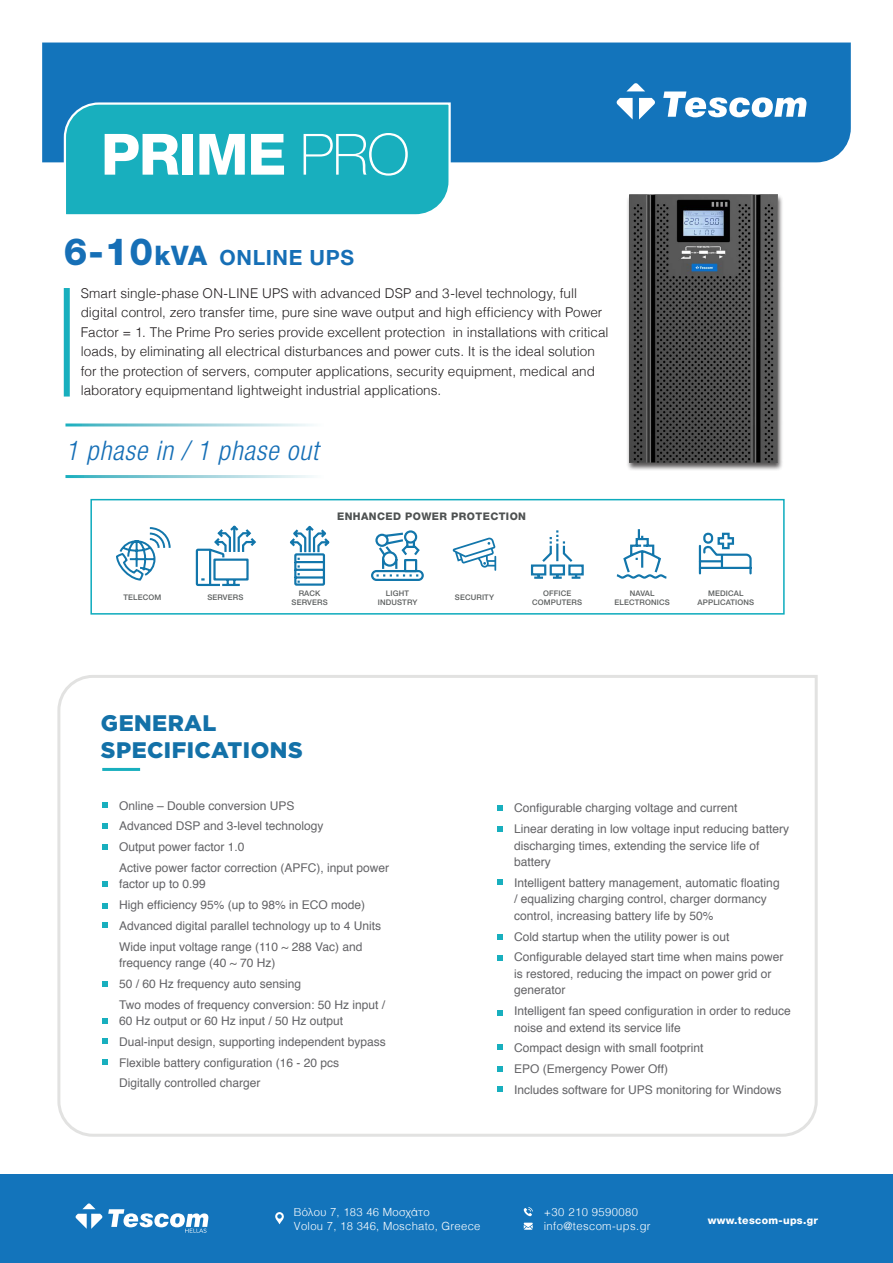
<style>
.page{position:relative;width:893px;height:1263px;background:#fff}
.page>*{position:absolute;margin:0;border:0;box-sizing:border-box;transform-origin:0 0}
.t1{font:800 57px "Helvetica Neue LT Pro";letter-spacing:-.02em;color:#fff}
.t2{font:italic 300 condensed 27px "Helvetica Neue LT Pro";letter-spacing:.03em;color:#166fb6}
.t3{font:900 22.5px "Gotham Greek";letter-spacing:.02em;color:#1371a8}
.t4{font:700 21px "Helvetica Neue LT Pro";letter-spacing:.03em;color:#166fb6}
.Box02_Text{font:300 13.5px/19.5px "Helvetica";color:#231f20}
.t5{font:12px/16.5px "Helvetica";color:#636366}
.t6{font:300 11.25px "Helvetica";letter-spacing:.025em;color:#fff}
.t7{font:800 10.5px "Helvetica Neue LT Pro";letter-spacing:.04em;color:#4f5252}
.t8{font:800 10.5px "Helvetica Neue LT Pro";letter-spacing:.03em;color:#fff}
.t9{font:500 7.65px/9.3px "Helvetica Neue";letter-spacing:.02em;color:#5c5f5f;text-align:center}
.s1{font-weight:100}
.s2{font-weight:800;font-size:37.5px}
.s3{font-weight:800;font-size:27px}
</style>
<div class="page">
<div style="left:626px;top:195px;width:157px;height:277px;background:#231f20;opacity:.75"></div>
<img style="left:629px;top:195px;width:148px;height:268px">
<div style="left:0;top:1174px;width:893px;height:89px;background:#1374bb"></div>
<svg style="left:275px;top:1212px;width:9px;height:12px"></svg>
<svg style="left:524px;top:1207px;width:9px;height:9px"></svg>
<svg style="left:524px;top:1223px;width:9px;height:7px"></svg>
<svg style="left:75px;top:1203px;width:133px;height:30px"></svg>
<div style="left:42px;top:43px;width:809px;height:119px;background:#1374bb"></div>
<svg style="left:63px;top:101px;width:389px;height:114px;background:#22b1c0"></svg>
<svg style="left:57px;top:675px;width:761px;height:462px"></svg>
<hr style="left:102px;top:768px;width:38px;height:3px;background:#18afbe">
<svg style="left:102px;top:903px;width:6px;height:6px"></svg>
<svg style="left:497px;top:1044px;width:6px;height:6px"></svg>
<svg style="left:497px;top:1066px;width:6px;height:6px"></svg>
<svg style="left:497px;top:1086px;width:6px;height:6px"></svg>
<svg style="left:102px;top:922px;width:6px;height:6px"></svg>
<svg style="left:102px;top:823px;width:6px;height:6px"></svg>
<svg style="left:497px;top:955px;width:6px;height:6px"></svg>
<svg style="left:102px;top:844px;width:6px;height:6px"></svg>
<svg style="left:102px;top:881px;width:6px;height:6px"></svg>
<svg style="left:497px;top:1010px;width:6px;height:5px"></svg>
<svg style="left:102px;top:802px;width:6px;height:6px"></svg>
<svg style="left:497px;top:934px;width:6px;height:5px"></svg>
<svg style="left:497px;top:879px;width:6px;height:6px"></svg>
<svg style="left:497px;top:826px;width:6px;height:6px"></svg>
<svg style="left:497px;top:805px;width:6px;height:6px"></svg>
<div style="left:64px;top:288px;width:6px;height:108px;background:#18afbe"></div>
<svg style="left:102px;top:981px;width:6px;height:6px"></svg>
<svg style="left:102px;top:1017px;width:6px;height:6px"></svg>
<svg style="left:102px;top:1059px;width:6px;height:6px"></svg>
<svg style="left:102px;top:1038px;width:6px;height:6px"></svg>
<svg style="left:116px;top:527px;width:55px;height:54px"></svg>
<svg style="left:195px;top:525px;width:61px;height:62px"></svg>
<svg style="left:371px;top:530px;width:53px;height:51px"></svg>
<svg style="left:698px;top:532px;width:54px;height:43px"></svg>
<svg style="left:530px;top:530px;width:54px;height:49px"></svg>
<svg style="left:616px;top:529px;width:51px;height:50px"></svg>
<svg style="left:453px;top:538px;width:43px;height:33px"></svg>
<svg style="left:289px;top:525px;width:41px;height:61px"></svg>
<div style="left:90px;top:499px;width:695px;height:116px;border:2px solid #0dabbd"></div>
<svg style="left:663px;top:91px;width:143px;height:26px"></svg>
<svg style="left:626px;top:83px;width:19px;height:8px"></svg>
<svg style="left:639px;top:98px;width:16px;height:21px"></svg>
<svg style="left:616px;top:98px;width:17px;height:21px"></svg>
<p class="t1" style="left:101px;top:120px;width:310px">PRIME <span class="s1">PRO</span></p>
<p class="t4" style="left:64px;top:245px;width:292px"><span class="s2">6-10</span><span class="s3">kVA</span> ONLINE UPS</p>
<p class="Box02_Text" style="left:81px;top:282px;width:529px">Smart single-phase ON-LINE UPS with advanced DSP and 3-level technology, full digital control, zero transfer time, pure sine wave output and high efficiency with Power Factor = 1. The Prime Pro series provide excellent protection in installations with critical loads, by eliminating all electrical disturbances and power cuts. It is the ideal solution for the protection of servers, computer applications, security equipment, medical and laboratory equipmentand lightweight industrial applications.</p>
<p class="t2" style="left:65px;top:435px;width:254px">1 phase in / 1 phase out</p>
<p class="t7" style="left:337px;top:510px;width:190px">ENHANCED POWER PROTECTION</p>
<p class="t9" style="left:123px;top:592px;width:39px">TELECOM</p>
<p class="t9" style="left:207px;top:592px;width:38px">SERVERS</p>
<p class="t9" style="left:378px;top:588px;width:41px">LIGHT<br>INDUSTRY</p>
<p class="t9" style="left:292px;top:588px;width:38px">RACK<br>SERVERS</p>
<p class="t9" style="left:697px;top:588px;width:58px">MEDICAL<br>APPLICATIONS</p>
<p class="t9" style="left:532px;top:588px;width:52px">OFFICE<br>COMPUTERS</p>
<p class="t9" style="left:614px;top:588px;width:57px">NAVAL<br>ELECTRONICS</p>
<p class="t9" style="left:455px;top:592px;width:41px">SECURITY</p>
<p class="t3" style="left:101px;top:710px;width:117px">GENERAL</p>
<p class="t3" style="left:101px;top:737px;width:203px">SPECIFICATIONS</p>
<p class="t5" style="left:119px;top:797px;width:177px">Online – Double conversion UPS</p>
<p class="t5" style="left:119px;top:818px;width:206px">Advanced DSP and 3-level technology</p>
<p class="t5" style="left:119px;top:839px;width:127px">Output power factor 1.0</p>
<p class="t5" style="left:119px;top:860px;width:272px">Active power factor correction (APFC), input power factor up to 0.99</p>
<p class="t5" style="left:119px;top:897px;width:248px">High efficiency 95% (up to 98% in ECO mode)</p>
<p class="t5" style="left:119px;top:918px;width:264px">Advanced digital parallel technology up to 4 Units</p>
<p class="t5" style="left:119px;top:938px;width:245px">Wide input voltage range (110 ~ 288 Vac) and frequency range (40 ~ 70 Hz)</p>
<p class="t5" style="left:119px;top:976px;width:184px">50 / 60 Hz frequency auto sensing</p>
<p class="t5" style="left:119px;top:996px;width:268px">Two modes of frequency conversion: 50 Hz input /<br>60 Hz output or 60 Hz input / 50 Hz output</p>
<p class="t5" style="left:119px;top:1034px;width:268px">Dual-input design, supporting independent bypass</p>
<p class="t5" style="left:119px;top:1054px;width:222px">Flexible battery configuration (16 - 20 pcs</p>
<p class="t5" style="left:119px;top:1075px;width:143px">Digitally controlled charger</p>
<p class="t5" style="left:514px;top:800px;width:225px">Configurable charging voltage and current</p>
<p class="t5" style="left:514px;top:821px;width:276px">Linear derating in low voltage input reducing battery discharging times, extending the service life of battery</p>
<p class="t5" style="left:514px;top:875px;width:267px">Intelligent battery management, automatic floating / equalizing charging control, charger dormancy control, increasing battery life by 50%</p>
<p class="t5" style="left:514px;top:928px;width:217px">Cold startup when the utility power is out</p>
<p class="t5" style="left:514px;top:949px;width:271px">Configurable delayed start time when mains power is restored, reducing the impact on power grid or generator</p>
<p class="t5" style="left:514px;top:1003px;width:278px">Intelligent fan speed configuration in order to reduce noise and extend its service life</p>
<p class="t5" style="left:514px;top:1040px;width:191px">Compact design with small footprint</p>
<p class="t5" style="left:514px;top:1061px;width:155px">EPO (Emergency Power Off)</p>
<p class="t5" style="left:514px;top:1082px;width:269px">Includes software for UPS monitoring for Windows</p>
<p class="t6" style="left:294px;top:1203px;width:137px">Βόλου 7, 183 46 Μοσχάτο</p>
<p class="t6" style="left:294px;top:1216px;width:188px">Volou 7, 18 346, Moschato, Greece</p>
<p class="t6" style="left:544px;top:1203px;width:96px">+30 210 9590080</p>
<p class="t6" style="left:544px;top:1216px;width:108px">info@tescom-ups.gr</p>
<p class="t8" style="left:708px;top:1214px;width:112px">www.tescom-ups.gr</p>
</div>
